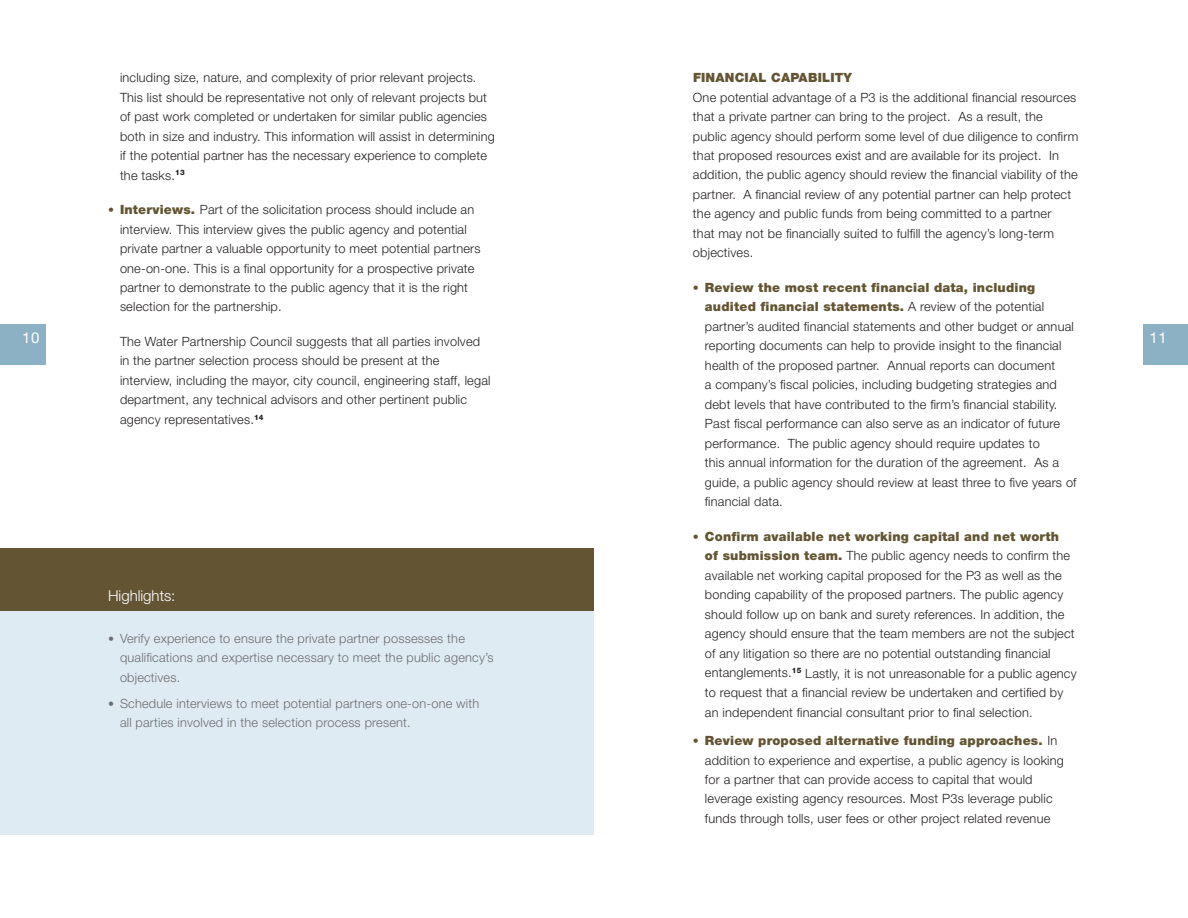
<style>
.page{position:relative;width:1188px;height:918px;background:#fff}
.page>*{position:absolute;margin:0;border:0;box-sizing:border-box;transform-origin:0 0}
.t1{font:300 15px "Helvetica Neue";color:#fff}
.t2{font:15px "Helvetica Neue";color:#fff}
.t3{font:300 12.75px/19.5px "Helvetica Neue";letter-spacing:.015em;color:#231f20}
.t4{font:300 12.75px/19.5px "Helvetica Neue";letter-spacing:.015em;color:#6c6d70}
.t5{font:900 12.75px "Helvetica Neue";color:#635534}
.t6{font:900 12px "Helvetica Neue";color:#635534}
.t7{font:300 12px "Helvetica Neue";color:#6c6d70}
.s1{font-weight:900;color:#635534}
</style>
<div class="page">
<div style="left:0;top:324px;width:46px;height:41px;background:#8cb0c4"></div>
<div style="left:1143px;top:324px;width:45px;height:41px;background:#8cb0c4"></div>
<div style="left:0;top:548px;width:594px;height:286px;background:#dfebf3"></div>
<div style="left:0;top:548px;width:594px;height:63px;background:#635534"></div>
<p class="t5" style="left:693px;top:70px;width:10px">Financial</p>
<p class="t5" style="left:771px;top:70px;width:20px">Capa</p>
<p class="t5" style="left:808px;top:70px;width:17px">bilit</p>
<p class="t5" style="left:844px;top:70px;width:10px">y</p>
<p class="t3" style="left:693px;top:87px;width:387px">One potential advantage of a P3 is the additional financial resources that a private partner can bring to the project. As a result, the public agency should perform some level of due diligence to confirm that proposed resources exist and are available for its project. In addition, the public agency should review the financial viability of the partner. A financial review of any potential partner can help protect the agency and public funds from being committed to a partner<br>that may not be financially suited to fulfill the agency’s long-term objectives.</p>
<p class="t3" style="left:705px;top:277px;width:373px"><span class="s1">Review the most recent financial data, including audited financial statements.</span> A review of the potential partner’s audited financial statements and other budget or annual reporting documents can help to provide insight to the financial health of the proposed partner. Annual reports can document<br>a company’s fiscal policies, including budgeting strategies and debt levels that have contributed to the firm’s financial stability.<br>Past fiscal performance can also serve as an indicator of future performance. The public agency should require updates to<br>this annual information for the duration of the agreement. As a guide, a public agency should review at least three to five years of financial data.</p>
<p class="t3" style="left:705px;top:526px;width:373px"><span class="s1">Confirm available net working capital and net worth<br>of submission team.</span> The public agency needs to confirm the available net working capital proposed for the P3 as well as the bonding capability of the proposed partners. The public agency should follow up on bank and surety references. In addition, the agency should ensure that the team members are not the subject of any litigation so there are no potential outstanding financial entanglements.<sup>15</sup> Lastly, it is not unreasonable for a public agency to request that a financial review be undertaken and certified by an independent financial consultant prior to final selection.</p>
<p class="t3" style="left:705px;top:730px;width:360px"><span class="s1">Review proposed alternative funding approaches.</span> In addition to experience and expertise, a public agency is looking for a partner that can provide access to capital that would leverage existing agency resources. Most P3s leverage public funds through tolls, user fees or other project related revenue</p>
<p class="t3" style="left:120px;top:67px;width:376px">including size, nature, and complexity of prior relevant projects.<br>This list should be representative not only of relevant projects but of past work completed or undertaken for similar public agencies both in size and industry. This information will assist in determining if the potential partner has the necessary experience to complete the tasks.<sup>13</sup></p>
<p class="t3" style="left:120px;top:199px;width:362px"><span class="s1">Interviews.</span> Part of the solicitation process should include an interview. This interview gives the public agency and potential private partner a valuable opportunity to meet potential partners one-on-one. This is a final opportunity for a prospective private partner to demonstrate to the public agency that it is the right selection for the partnership.</p>
<p class="t3" style="left:120px;top:331px;width:372px">The Water Partnership Council suggests that all parties involved in the partner selection process should be present at the interview, including the mayor, city council, engineering staff, legal department, any technical advisors and other pertinent public agency representatives.<sup>14</sup></p>
<p class="t6" style="left:108px;top:203px;width:7px">•</p>
<p class="t6" style="left:693px;top:281px;width:7px">•</p>
<p class="t2" style="left:22px;top:329px;width:19px">10</p>
<p class="t2" style="left:1149px;top:329px;width:19px">11</p>
<p class="t6" style="left:693px;top:530px;width:7px">•</p>
<p class="t1" style="left:108px;top:586px;width:69px">Highlights:</p>
<p class="t4" style="left:120px;top:628px;width:375px">Verify experience to ensure the private partner possesses the qualifications and expertise necessary to meet the public agency’s objectives.</p>
<p class="t4" style="left:120px;top:693px;width:361px">Schedule interviews to meet potential partners one-on-one with all parties involved in the selection process present.</p>
<p class="t7" style="left:108px;top:631px;width:7px">•</p>
<p class="t7" style="left:108px;top:696px;width:7px">•</p>
<p class="t6" style="left:693px;top:734px;width:7px">•</p>
</div>
